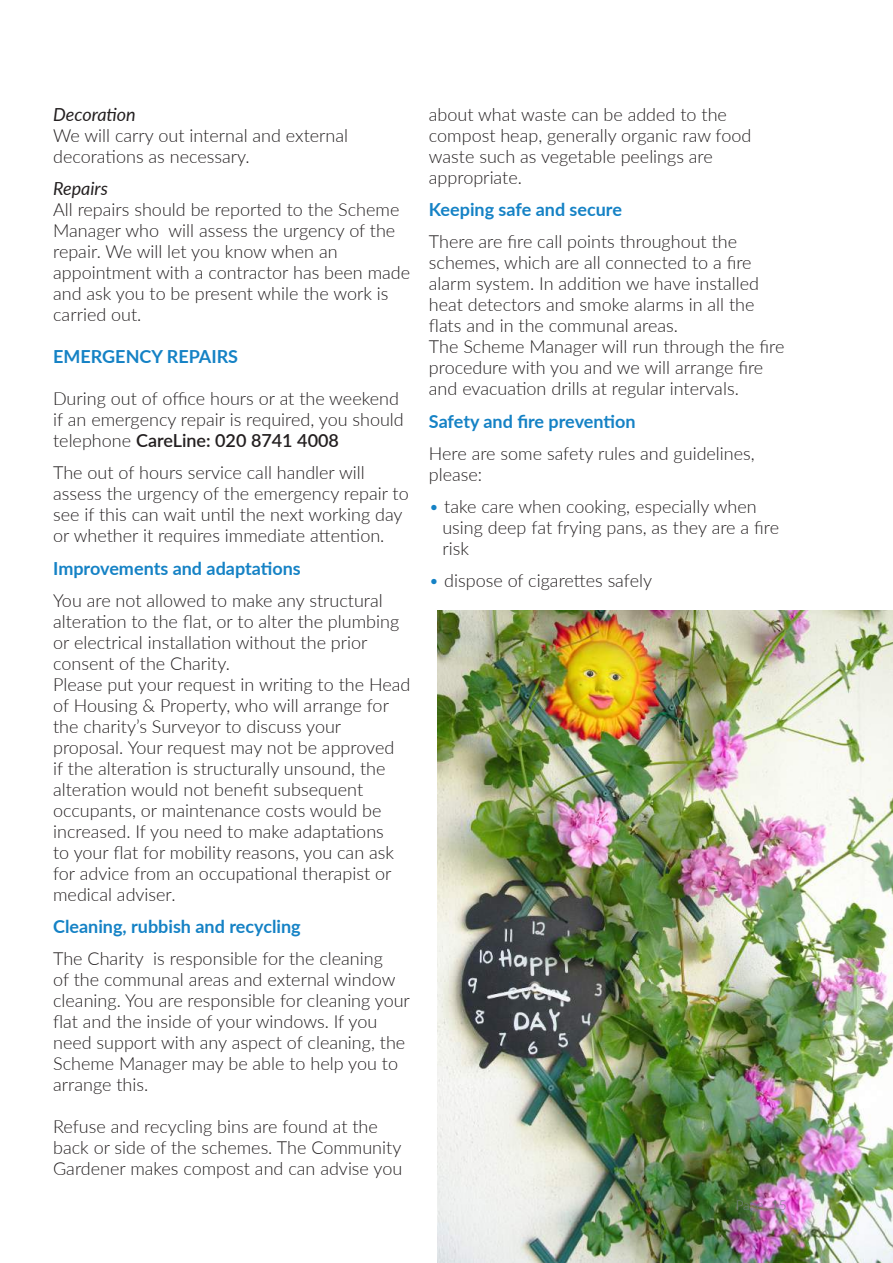
<style>
.page{position:relative;width:893px;height:1263px;background:#fff}
.page>*{position:absolute;margin:0;border:0;box-sizing:border-box;transform-origin:0 0}
.t1{font:300 18px/21px "Lato";color:#231f20}
.t2{font:700 18px "Lato";color:#1582c5}
.t3{font:italic 18px "Lato";color:#231f20}
.t4{font:300 13.5px "Lato";letter-spacing:-.005em;color:#727f85}
.s1{font-weight:600}
.s2{color:#1582c5}
</style>
<div class="page">
<img style="left:438px;top:610px;width:455px;height:653px">
<p class="t3" style="left:53px;top:101px;width:84px">Decoration</p>
<p class="t1" style="left:53px;top:124px;width:297px">We will carry out internal and external decorations as necessary.</p>
<p class="t3" style="left:53px;top:176px;width:56px">Repairs</p>
<p class="t1" style="left:53px;top:198px;width:359px">All repairs should be reported to the Scheme Manager who will assess the urgency of the repair. We will let you know when an appointment with a contractor has been made and ask you to be present while the work is carried out.</p>
<p class="t2" style="left:53px;top:343px;width:187px">EMERGENCY REPAIRS</p>
<p class="t1" style="left:53px;top:387px;width:352px">During out of office hours or at the weekend if an emergency repair is required, you should telephone <span class="s1">CareLine: 020 8741 4008</span></p>
<p class="t1" style="left:53px;top:462px;width:357px">The out of hours service call handler will assess the urgency of the emergency repair to see if this can wait until the next working day or whether it requires immediate attention.</p>
<p class="t2" style="left:53px;top:555px;width:249px">Improvements and adaptations</p>
<p class="t1" style="left:53px;top:589px;width:359px">You are not allowed to make any structural alteration to the flat, or to alter the plumbing or electrical installation without the prior consent of the Charity.<br>Please put your request in writing to the Head of Housing &amp; Property, who will arrange for the charity’s Surveyor to discuss your proposal. Your request may not be approved<br>if the alteration is structurally unsound, the alteration would not benefit subsequent occupants, or maintenance costs would be increased. If you need to make adaptations<br>to your flat for mobility reasons, you can ask for advice from an occupational therapist or medical adviser.</p>
<p class="t2" style="left:53px;top:913px;width:249px">Cleaning, rubbish and recycling</p>
<p class="t1" style="left:53px;top:948px;width:358px">The Charity is responsible for the cleaning<br>of the communal areas and external window cleaning. You are responsible for cleaning your flat and the inside of your windows. If you need support with any aspect of cleaning, the Scheme Manager may be able to help you to arrange this.</p>
<p class="t1" style="left:53px;top:1116px;width:351px">Refuse and recycling bins are found at the back or side of the schemes. The Community<br>Gardener makes compost and can advise you</p>
<p class="t1" style="left:429px;top:103px;width:324px">about what waste can be added to the compost heap, generally organic raw food waste such as vegetable peelings are appropriate.</p>
<p class="t2" style="left:429px;top:196px;width:195px">Keeping safe and secure</p>
<p class="t1" style="left:429px;top:231px;width:357px">There are fire call points throughout the schemes, which are all connected to a fire alarm system. In addition we have installed heat detectors and smoke alarms in all the flats and in the communal areas.<br>The Scheme Manager will run through the fire procedure with you and we will arrange fire and evacuation drills at regular intervals.</p>
<p class="t2" style="left:429px;top:408px;width:208px">Safety and fire prevention</p>
<p class="t1" style="left:429px;top:442px;width:327px">Here are some safety rules and guidelines, please:</p>
<p class="t1" style="left:442px;top:495px;width:338px;text-indent:-14px"><span class="s2">•</span> take care when cooking, especially when using deep fat frying pans, as they are a fire risk</p>
<p class="t1" style="left:429px;top:570px;width:225px"><span class="s2">•</span> dispose of cigarettes safely</p>
<p class="t4" style="left:736px;top:1196px;width:52px">Page 15</p>
</div>
